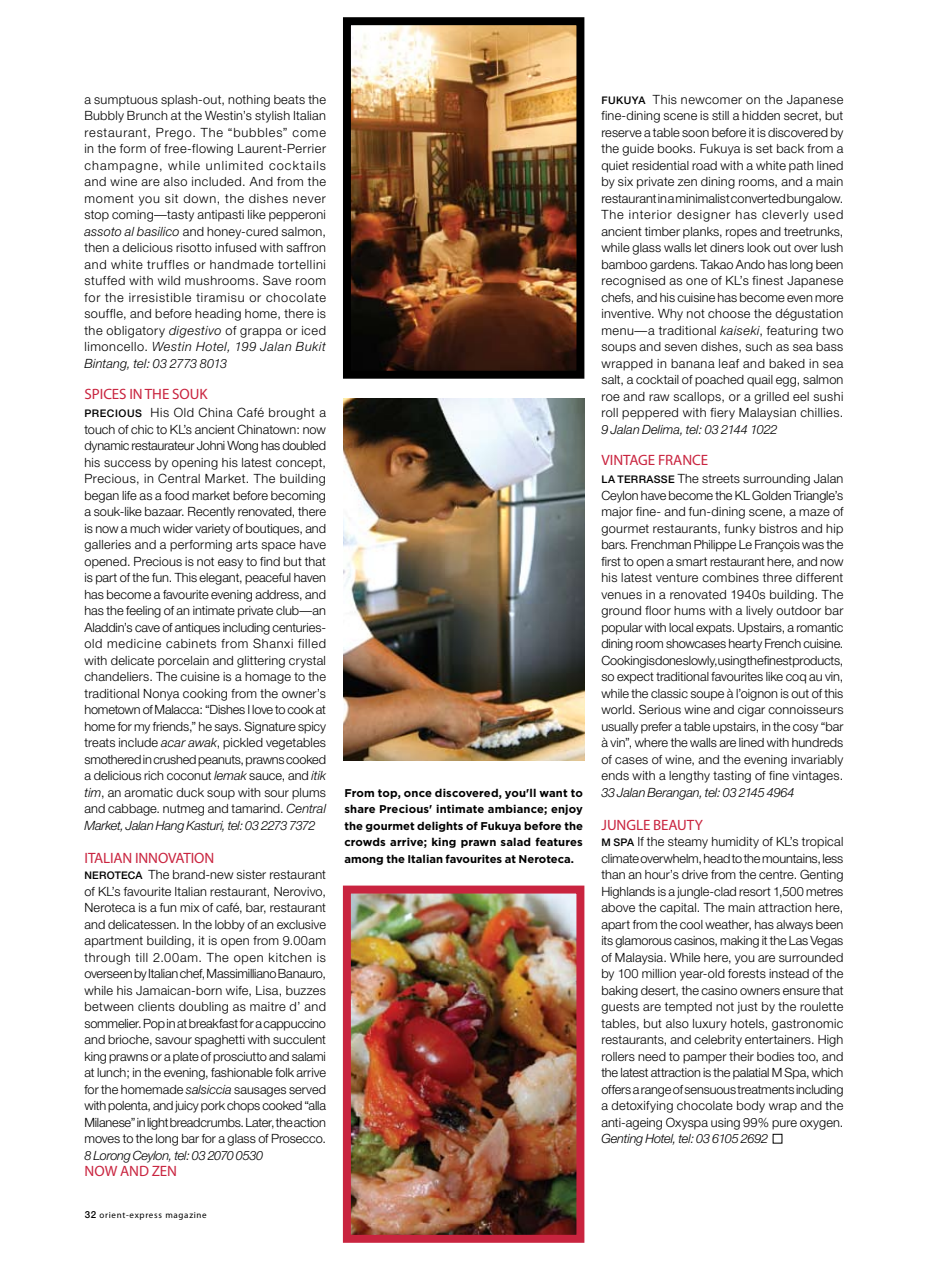
<style>
.page{position:relative;width:936px;height:1263px;background:#fff}
.page>*{position:absolute;margin:0;border:0;box-sizing:border-box;transform-origin:0 0}
.t1{font:15px "Myriad Pro";letter-spacing:-.005em;color:#c9243f}
.t2{font:300 12.75px/16.5px "Helvetica Neue";letter-spacing:.02em;color:#000;text-align:justify}
.t3{font:italic 300 12.75px "Helvetica Neue";letter-spacing:-.015em;color:#000}
.t4{font:700 11.25px/16.5px "Gotham";color:#000;text-align:justify}
.t5{font:9px "Myriad Pro";letter-spacing:.075em;color:#000}
.s1{font-style:italic}
.s2{font-weight:500;font-size:10.5px}
.s3{font-family:"Helvetica Neue";font-weight:500;font-size:9.75px}
</style>
<div class="page">
<div style="left:772px;top:1134px;width:10px;height:9px;border:1px solid #000"></div>
<img style="left:352px;top:26px;width:223px;height:344px">
<div style="left:343px;top:17px;width:241px;height:362px;border:8px solid #000"></div>
<img style="left:343px;top:399px;width:241px;height:361px">
<img style="left:352px;top:894px;width:223px;height:340px">
<div style="left:343px;top:885px;width:241px;height:358px;border:8px solid #c9243f"></div>
<p class="t2" style="left:84px;top:90px;width:243px">a sumptuous splash-out, nothing beats the Bubbly Brunch at the Westin’s stylish Italian restaurant, Prego. The “bubbles” come in the form of free-flowing Laurent-Perrier champagne, while unlimited cocktails and wine are also included. And from the moment you sit down, the dishes never stop coming—tasty antipasti like pepperoni <span class="s1">assoto al basilico</span> and honey-cured salmon, then a delicious risotto infused with saffron and white truffles or handmade tortellini stuffed with wild mushrooms. Save room for the irresistible tiramisu or chocolate souffle, and before heading home, there is the obligatory <span class="s1">digestivo</span> of grappa or iced limoncello. <span class="s1">Westin Hotel, 199 Jalan Bukit Bintang, tel: 03 2773 8013</span></p>
<p class="t1" style="left:85px;top:385px;width:124px">SPICES IN THE SOUK</p>
<p class="t2" style="left:84px;top:404px;width:243px"><span class="s2">PRECIOUS</span> His Old China Café brought a touch of chic to KL’s ancient Chinatown: now dynamic restaurateur Johni Wong has doubled his success by opening his latest concept, Precious, in Central Market. The building began life as a food market before becoming a souk-like bazaar. Recently renovated, there is now a much wider variety of boutiques, and galleries and a performing arts space have opened. Precious is not easy to find but that is part of the fun. This elegant, peaceful haven has become a favourite evening address, and has the feeling of an intimate private club—an Aladdin’s cave of antiques including centuries&shy;old medicine cabinets from Shanxi filled with delicate porcelain and glittering crystal chandeliers. The cuisine is a homage to the traditional Nonya cooking from the owner’s hometown of Malacca: “Dishes I love to cook at home for my friends,” he says. Signature spicy treats include <span class="s1">acar awak</span>, pickled vegetables smothered in crushed peanuts, prawns cooked a delicious rich coconut <span class="s1">lemak</span> sauce, and <span class="s1">itik tim</span>, an aromatic duck soup with sour plums and cabbage. nutmeg and tamarind. <span class="s1">Central Market, Jalan Hang Kasturi, tel: 03 2273 7372</span></p>
<p class="t1" style="left:85px;top:848px;width:131px">ITALIAN INNOVATION</p>
<p class="t2" style="left:84px;top:866px;width:243px"><span class="s2">NEROTECA</span> The brand-new sister restaurant of KL’s favourite Italian restaurant, Nerovivo, Neroteca is a fun mix of café, bar, restaurant and delicatessen. In the lobby of an exclusive apartment building, it is open from 9.00am through till 2.00am. The open kitchen is overseen by Italian chef, Massimilliano Banauro, while his Jamaican-born wife, Lisa, buzzes between clients doubling as maitre d’ and sommelier. Pop in at breakfast for a cappuccino and brioche, savour spaghetti with succulent king prawns or a plate of prosciutto and salami at lunch; in the evening, fashionable folk arrive for the homemade <span class="s1">salsiccia</span> sausages served with polenta, and juicy pork chops cooked “alla Milanese” in light breadcrumbs. Later, the action moves to the long bar for a glass of Prosecco.</p>
<p class="t3" style="left:84px;top:1147px;width:180px">8 Lorong Ceylon, tel: 03 2070 0530</p>
<p class="t1" style="left:85px;top:1162px;width:94px">NOW AND ZEN</p>
<p class="t5" style="left:85px;top:1209px;width:124px"><span class="s3">32</span> orient-express magazine</p>
<p class="t4" style="left:344px;top:784px;width:240px">From top, once discovered, you'll want to share Precious' intimate ambiance; enjoy the gourmet delights of Fukuya before the crowds arrive; king prawn salad features among the Italian favourites at Neroteca.</p>
<p class="t2" style="left:601px;top:90px;width:243px"><span class="s2">FUKUYA</span> This newcomer on the Japanese fine-dining scene is still a hidden secret, but reserve a table soon before it is discovered by the guide books. Fukuya is set back from a quiet residential road with a white path lined by six private zen dining rooms, and a main restaurant in a minimalist converted bungalow.<br>The interior designer has cleverly used ancient timber planks, ropes and treetrunks, while glass walls let diners look out over lush bamboo gardens. Takao Ando has long been recognised as one of KL’s finest Japanese chefs, and his cuisine has become even more inventive. Why not choose the dégustation menu—a traditional <span class="s1">kaiseki</span>, featuring two soups and seven dishes, such as sea bass wrapped in banana leaf and baked in sea salt, a cocktail of poached quail egg, salmon roe and raw scallops, or a grilled eel sushi roll peppered with fiery Malaysian chillies.</p>
<p class="t3" style="left:601px;top:421px;width:178px">9 Jalan Delima, tel: 03 2144 1022</p>
<p class="t1" style="left:601px;top:451px;width:108px">VINTAGE FRANCE</p>
<p class="t2" style="left:601px;top:470px;width:243px"><span class="s2">LA TERRASSE</span> The streets surrounding Jalan Ceylon have become the KL Golden Triangle’s major fine- and fun-dining scene, a maze of gourmet restaurants, funky bistros and hip bars. Frenchman Philippe Le François was the first to open a smart restaurant here, and now his latest venture combines three different venues in a renovated 1940s building. The ground floor hums with a lively outdoor bar popular with local expats. Upstairs, a romantic dining room showcases hearty French cuisine.<br>Cooking is done slowly, using the finest products, so expect traditional favourites like coq au vin, while the classic soupe à l’oignon is out of this world. Serious wine and cigar connoisseurs usually prefer a table upstairs, in the cosy “bar à vin”, where the walls are lined with hundreds of cases of wine, and the evening invariably ends with a lengthy tasting of fine vintages.</p>
<p class="t3" style="left:601px;top:784px;width:195px">33 Jalan Berangan, tel: 03 2145 4964</p>
<p class="t1" style="left:601px;top:815px;width:103px">JUNGLE BEAUTY</p>
<p class="t2" style="left:601px;top:833px;width:243px"><span class="s2">M SPA</span> If the steamy humidity of KL’s tropical climate overwhelm, head to the mountains, less than an hour’s drive from the centre. Genting Highlands is a jungle-clad resort 1,500 metres above the capital. The main attraction here, apart from the cool weather, has always been its glamorous casinos, making it the Las Vegas of Malaysia. While here, you are surrounded by 100 million year-old forests instead of the baking desert, the casino owners ensure that guests are tempted not just by the roulette tables, but also luxury hotels, gastronomic restaurants, and celebrity entertainers. High rollers need to pamper their bodies too, and the latest attraction is the palatial M Spa, which offers a range of sensuous treatments including a detoxifying chocolate body wrap and the anti-ageing Oxyspa using 99% pure oxygen.</p>
<p class="t3" style="left:601px;top:1131px;width:168px">Genting Hotel, tel: 03 6105 2692</p>
</div>
